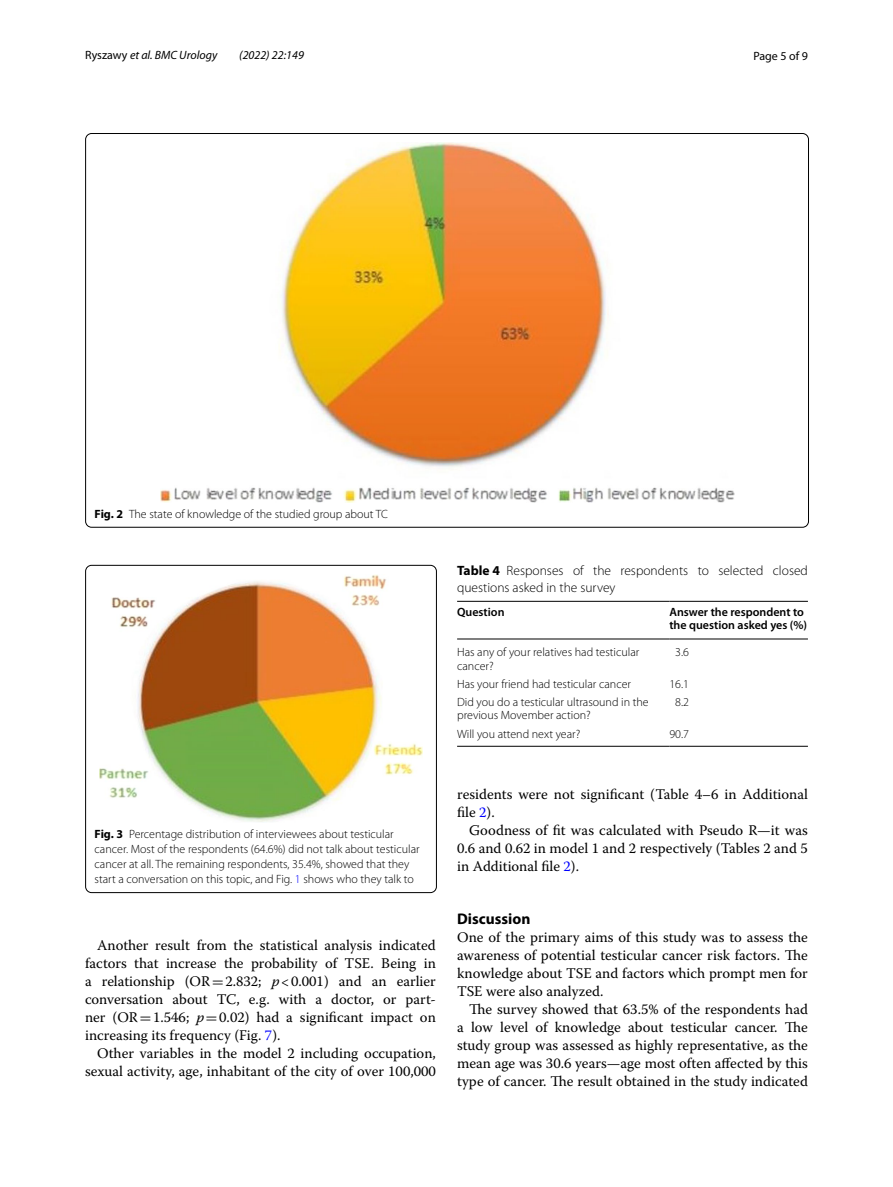
<style>
.page{position:relative;width:893px;height:1187px;background:#fff}
.page>*{position:absolute;margin:0;border:0;box-sizing:border-box;transform-origin:0 0}
.t1{font:700 15.45px "Myriad Pro";color:#000}
.t2{font:14.7px/18px "Warnock Pro";color:#000;text-align:justify}
.t3{font:300 13.5px/16.5px "Myriad Pro";color:#000}
.t4{font:300 12px/15px "Myriad Pro";color:#000}
.t5{font:600 12px/13.5px "Myriad Pro";color:#000}
.t6{font:italic 12px "Myriad Pro";color:#000}
.t7{font:12px "Myriad Pro";color:#000}
.s1{font-style:normal}
.s2{font-weight:700}
.s3{color:#00f}
.s4{font-family:"MTSY"}
.s5{font-style:italic}
</style>
<div class="page">
<img style="left:160px;top:142px;width:574px;height:361px">
<img style="left:100px;top:574px;width:322px;height:248px">
<div style="left:85px;top:565px;width:352px;height:327px;border:1px solid #000;border-radius:6px"></div>
<hr style="left:457px;top:601px;width:212px;height:1px;background:#000">
<hr style="left:457px;top:638px;width:212px;height:1px;background:#000">
<hr style="left:669px;top:601px;width:139px;height:1px;background:#000">
<hr style="left:669px;top:638px;width:139px;height:1px;background:#000">
<hr style="left:457px;top:746px;width:212px;height:1px;background:#000">
<hr style="left:669px;top:746px;width:139px;height:1px;background:#000">
<p class="t6" style="left:85px;top:48px;width:134px"><span class="s1">Ryszawy</span> et al. BMC Urology</p>
<p class="t6" style="left:239px;top:48px;width:66px">(2022) 22:149</p>
<p class="t7" style="left:753px;top:48px;width:56px">Page 5 of 9</p>
<p class="t4" style="left:95px;top:506px;width:295px"><span class="s2">Fig. 2</span> The state of knowledge of the studied group about TC</p>
<p class="t4" style="left:95px;top:826px;width:327px"><span class="s2">Fig. 3</span> Percentage distribution of interviewees about testicular cancer. Most of the respondents (64.6%) did not talk about testicular cancer at all. The remaining respondents, 35.4%, showed that they start a conversation on this topic, and Fig. <span class="s3">1</span> shows who they talk to</p>
<p class="t2" style="left:85px;top:935px;width:352px;text-indent:12px">Another result from the statistical analysis indicated factors that increase the probability of TSE. Being in a relationship (OR<span class="s4">=</span>2.832; <span class="s5">p</span>&lt;0.001) and an earlier conversation about TC, e.g. with a doctor, or part&shy;ner (OR<span class="s4">=</span>1.546; <span class="s5">p</span><span class="s4">=</span>0.02) had a significant impact on increasing its frequency (Fig. <span class="s3">7</span>).</p>
<p class="t2" style="left:85px;top:1043px;width:352px;text-align:right">Other variables in the model 2 including occupation, sexual activity, age, inhabitant of the city of over 100,000</p>
<p class="t3" style="left:457px;top:562px;width:352px"><span class="s2">Table 4</span> Responses of the respondents to selected closed questions asked in the survey</p>
<p class="t5" style="left:457px;top:604px;width:49px">Question</p>
<p class="t5" style="left:669px;top:604px;width:139px">Answer the respondent to the question asked yes (%)</p>
<p class="t4" style="left:457px;top:645px;width:184px;line-height:13.5px">Has any of your relatives had testicular cancer?</p>
<p class="t4" style="left:675px;top:644px;width:15px">3.6</p>
<p class="t4" style="left:457px;top:676px;width:175px">Has your friend had testicular cancer</p>
<p class="t4" style="left:669px;top:676px;width:21px">16.1</p>
<p class="t4" style="left:457px;top:695px;width:193px;line-height:13.5px">Did you do a testicular ultrasound in the previous Movember action?</p>
<p class="t4" style="left:675px;top:694px;width:15px">8.2</p>
<p class="t4" style="left:457px;top:726px;width:125px">Will you attend next year?</p>
<p class="t4" style="left:669px;top:726px;width:21px">90.7</p>
<p class="t2" style="left:457px;top:785px;width:352px">residents were not significant (Table 4–6 in Additional file <span class="s3">2</span>).</p>
<p class="t2" style="left:457px;top:821px;width:352px;text-indent:12px">Goodness of fit was calculated with Pseudo R—it was 0.6 and 0.62 in model 1 and 2 respectively (Tables 2 and 5 in Additional file <span class="s3">2</span>).</p>
<p class="t1" style="left:457px;top:908px;width:75px">Discussion</p>
<p class="t2" style="left:457px;top:928px;width:352px">One of the primary aims of this study was to assess the awareness of potential testicular cancer risk factors. The knowledge about TSE and factors which prompt men for TSE were also analyzed.</p>
<p class="t2" style="left:457px;top:1000px;width:352px;text-indent:12px">The survey showed that 63.5% of the respondents had a low level of knowledge about testicular cancer. The study group was assessed as highly representative, as the mean age was 30.6 years—age most often affected by this type of cancer. The result obtained in the study indicated</p>
</div>
